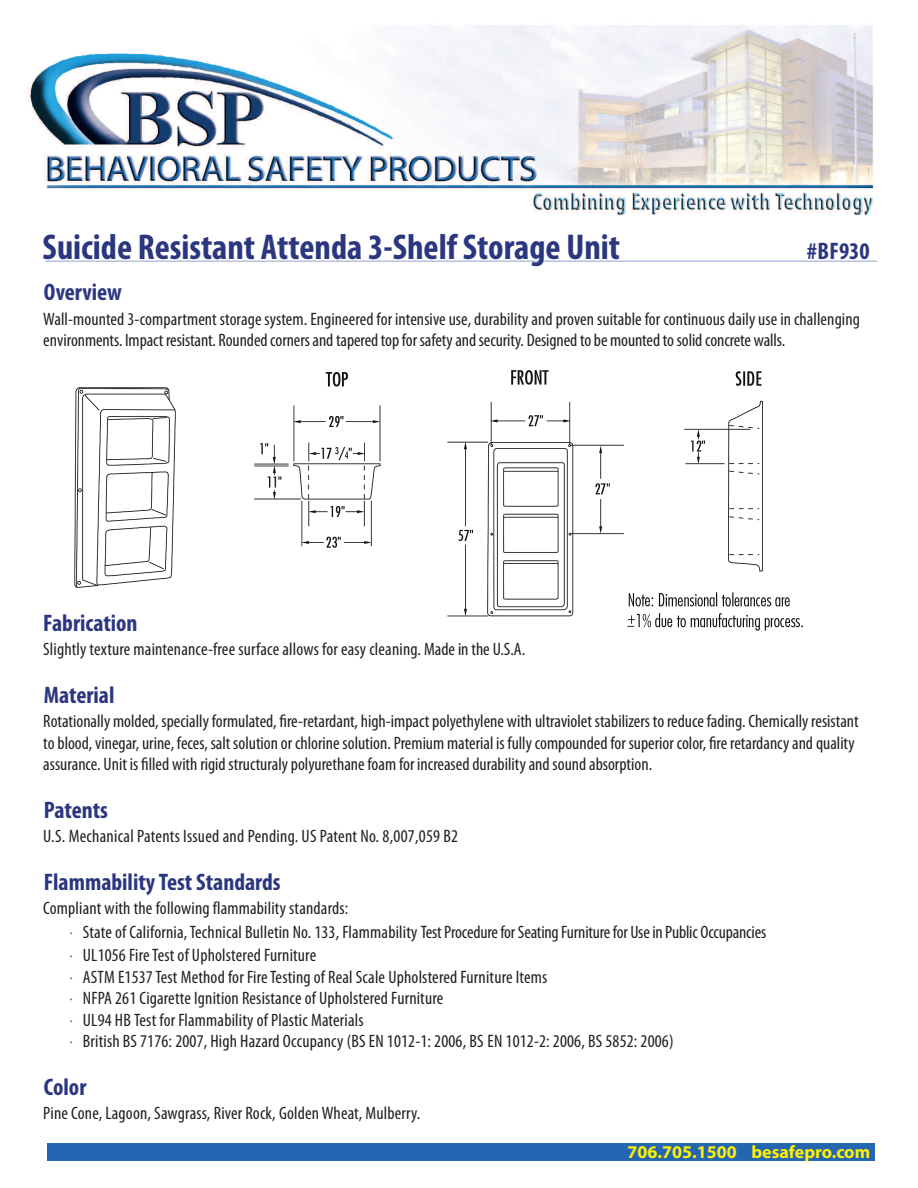
<style>
.page{position:relative;width:918px;height:1188px;background:#fff}
.page>*{position:absolute;margin:0;border:0;box-sizing:border-box;transform-origin:0 0}
.t1{font:700 condensed 36px "Myriad Pro";color:#2b3680}
.t2{font:700 condensed 24px "Myriad Pro";color:#2b3680}
.t3{font:condensed 18px/22.2px "Myriad Pro";letter-spacing:.005em;color:#231f20}
.t4{font:700 18px "Myriad Pro";color:#fff101}
.s1{color:#3a86b4}
</style>
<div class="page">
<img style="left:74px;top:370px;width:729px;height:261px">
<hr style="left:46px;top:260px;width:831px;height:2px;background:#b6c1e1">
<div style="left:47px;top:1143px;width:827px;height:18px;background:#2466b2"></div>
<img style="left:27px;top:25px;width:846px;height:190px">
<h1 class="t1" style="left:42px;top:235px;width:579px">Suicide Resistant Attenda 3-Shelf Storage Unit</h1>
<h2 class="t2" style="left:807px;top:243px;width:64px">#BF930</h2>
<h2 class="t2" style="left:44px;top:284px;width:80px">Overview</h2>
<p class="t3" style="left:43px;top:310px;width:818px;line-height:21.6px">Wall-mounted 3-compartment storage system. Engineered for intensive use, durability and proven suitable for continuous daily use in challenging environments. Impact resistant. Roundedcornersandtaperedtopfor safetyandsecurity. Designedtobemountedtosolidconcrete walls.</p>
<h2 class="t2" style="left:43px;top:614px;width:96px">Fabrication</h2>
<p class="t3" style="left:43px;top:640px;width:483px">Slightly texture maintenance-free surface allows for easy cleaning. Madein the U.S.A.</p>
<h2 class="t2" style="left:44px;top:686px;width:72px">Material</h2>
<p class="t3" style="left:43px;top:712px;width:817px;line-height:21.6px">Rotationally molded, specially formulated, fire-retardant, high-impact polyethylene with ultraviolet stabilizers to reduce fading. Chemically resistant to blood, vinegar, urine, feces, salt solution or chlorine solution. Premium material is fully compounded for superior color, fire retardancy and quality assurance. Unit is filled with rigid structuraly polyurethane foam for increased durability and sound absorption.</p>
<h2 class="t2" style="left:44px;top:802px;width:66px">Patents</h2>
<p class="t3" style="left:43px;top:827px;width:416px">U.S. Mechanical Patents Issued and Pending. US Patent No. 8,007,059 B2</p>
<h2 class="t2" style="left:44px;top:874px;width:238px">FlammabilityTest Standards</h2>
<p class="t3" style="left:69px;top:899px;width:698px;text-indent:-26px">Compliant with the following flammability standards:<br><span class="s1">·</span> State of California,Technical Bulletin No. 133, Flammability TestProcedureforSeatingFurniturefor Usein Public Occupancies <span class="s1">·</span> UL1056 FireTest of Upholstered Furniture<br><span class="s1">·</span> ASTM E1537Test Method for FireTesting of Real Scale Upholstered Furniture Items<br><span class="s1">·</span> NFPA 261 Cigarette Ignition Resistance of Upholstered Furniture<br><span class="s1">·</span> UL94 HB Test for Flammability of Plastic Materials<br><span class="s1">·</span> British BS 7176: 2007, High Hazard Occupancy (BS EN 1012-1: 2006, BS EN 1012-2: 2006, BS 5852: 2006)</p>
<h2 class="t2" style="left:44px;top:1079px;width:44px">Color</h2>
<p class="t3" style="left:43px;top:1104px;width:379px">Pine Cone, Lagoon, Sawgrass, River Rock, GoldenWheat, Mulberry.</p>
<p class="t4" style="left:628px;top:1145px;width:244px">706.705.1500 besafepro.com</p>
</div>
